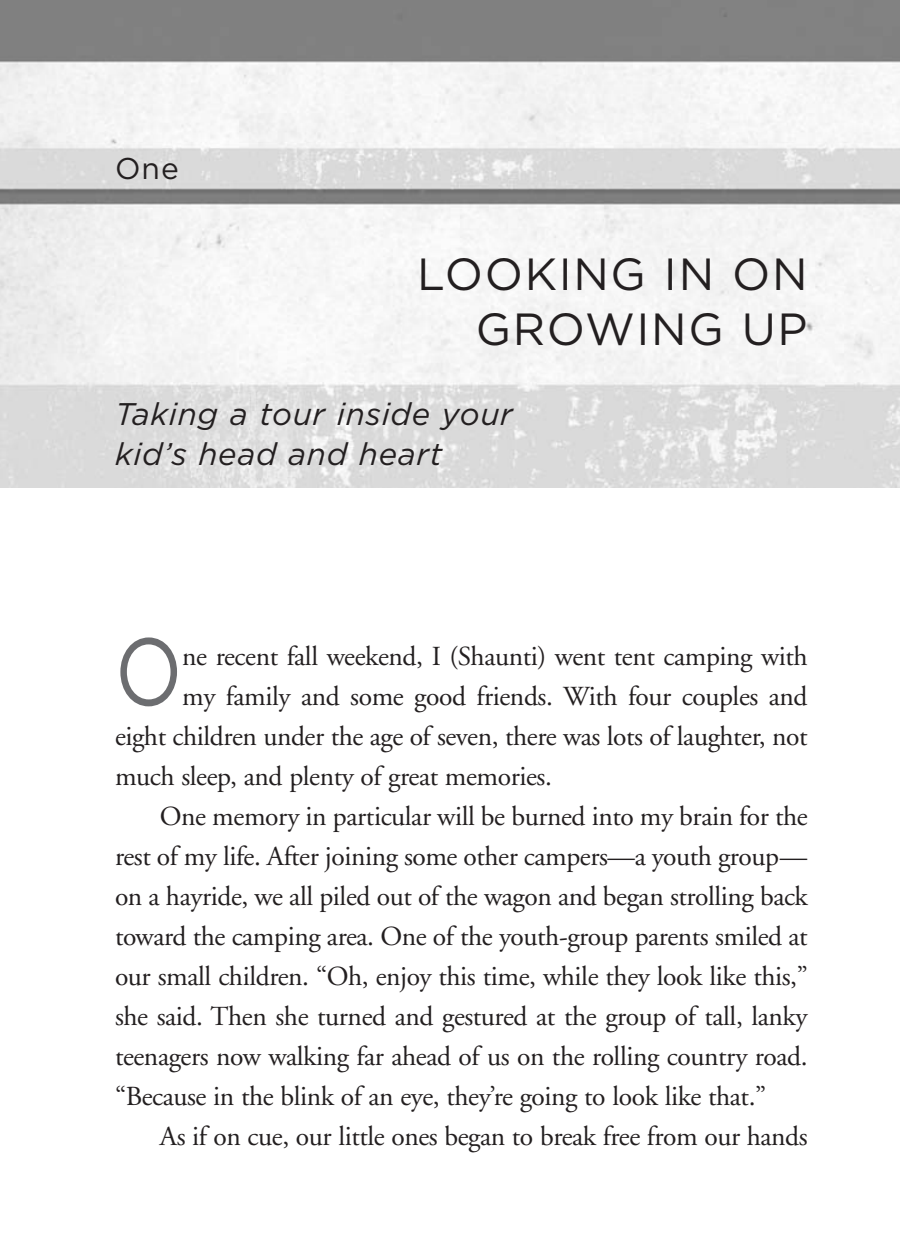
<style>
.page{position:relative;width:900px;height:1260px;background:#fff}
.page>*{position:absolute;margin:0;border:0;box-sizing:border-box;transform-origin:0 0}
.t1{font:95.25px "Gotham";color:#6c6d70;scale:.83 1}
.t2{font:45px/55px "Gotham";letter-spacing:.035em;color:#231f20;text-align:right}
.t3{font:italic 31.25px/40px "Gotham";letter-spacing:.02em;color:#231f20}
.t4{font:30px "Gotham";color:#231f20}
.t5{font:27.5px "Adobe Garamond";letter-spacing:-.015em;color:#231f20}
</style>
<div class="page">
<svg style="left:0;top:0;width:900px;height:488px"></svg>
<p class="t4" style="left:115px;top:151px;width:65px">One</p>
<h2 class="t2" style="left:417px;top:247px;width:392px">LOOKING IN ON<br>GROWING UP</h2>
<p class="t3" style="left:115px;top:394px;width:399px">Taking a tour inside your kid’s head and heart</p>
<h1 class="t1" style="left:115px;top:617px;width:83px">O</h1>
<p class="t5" style="left:182px;top:646px;width:627px">ne recent fall weekend, I (Shaunti) went tent camping with</p>
<p class="t5" style="left:182px;top:686px;width:627px">my family and some good friends. With four couples and</p>
<p class="t5" style="left:115px;top:726px;width:694px">eight children under the age of seven, there was lots of laughter, not</p>
<p class="t5" style="left:115px;top:766px;width:439px">much sleep, and plenty of great memories.</p>
<p class="t5" style="left:160px;top:806px;width:649px">One memory in particular will be burned into my brain for the</p>
<p class="t5" style="left:115px;top:846px;width:694px">rest of my life. After joining some other campers—a youth group—</p>
<p class="t5" style="left:115px;top:886px;width:694px">on a hayride, we all piled out of the wagon and began strolling back</p>
<p class="t5" style="left:115px;top:926px;width:694px">toward the camping area. One of the youth-group parents smiled at</p>
<p class="t5" style="left:115px;top:966px;width:694px">our small children. “Oh, enjoy this time, while they look like this,”</p>
<p class="t5" style="left:115px;top:1006px;width:694px">she said. Then she turned and gestured at the group of tall, lanky</p>
<p class="t5" style="left:115px;top:1046px;width:694px">teenagers now walking far ahead of us on the rolling country road.</p>
<p class="t5" style="left:115px;top:1086px;width:653px">“Because in the blink of an eye, they’re going to look like that.”</p>
<p class="t5" style="left:160px;top:1126px;width:649px">As if on cue, our little ones began to break free from our hands</p>
</div>
